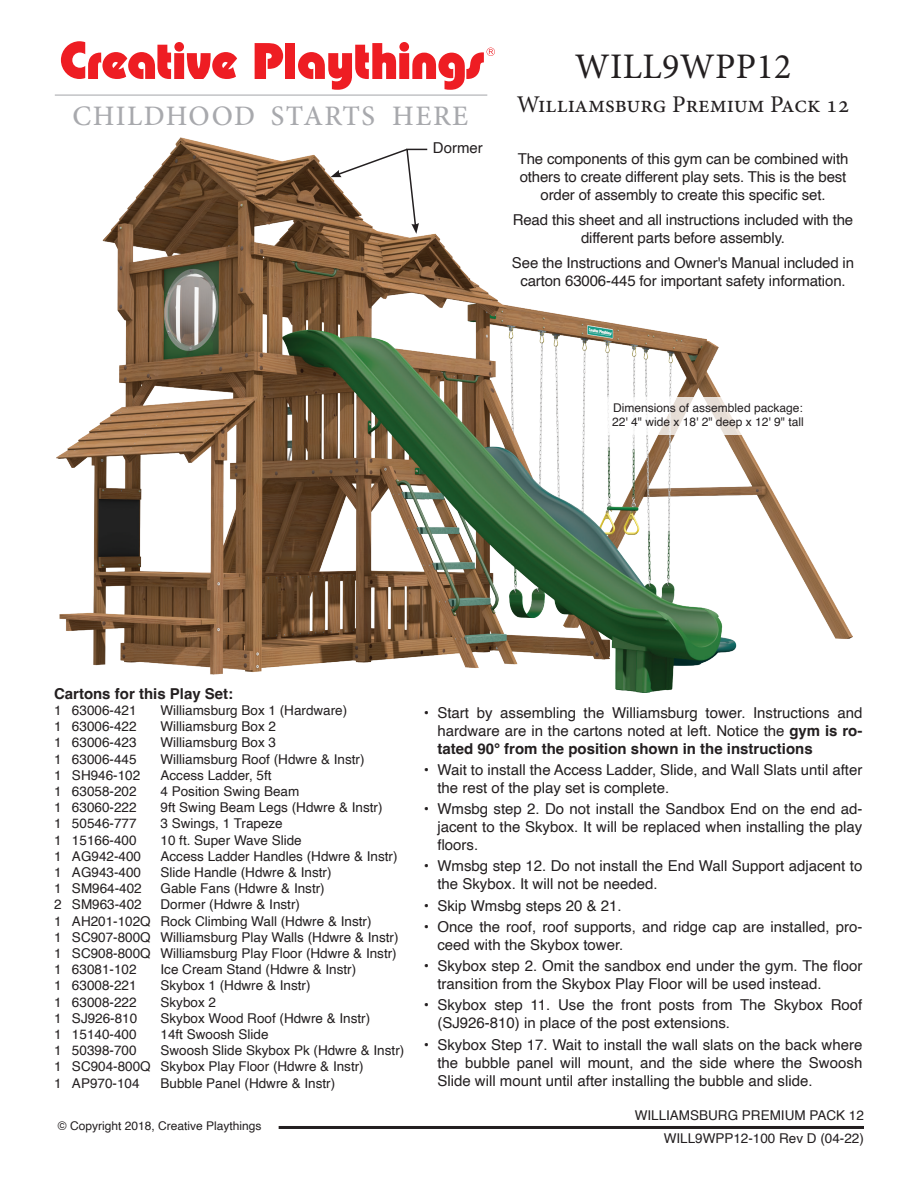
<style>
.page{position:relative;width:918px;height:1188px;background:#fff}
.page>*{position:absolute;margin:0;border:0;box-sizing:border-box;transform-origin:0 0}
.t1{font:36px "Minion Pro";letter-spacing:.01em;color:#231f20}
.t2{font:500 28.2px "Minion Pro";letter-spacing:.05em;color:#a8a9ad}
.t3{font:24px "Minion Pro";color:#231f20}
.t4{font:15px/18px "Helvetica";color:#231f20}
.t5{font:700 15px "Helvetica";color:#231f20}
.t6{font:13.5px/16.2px "Helvetica";color:#231f20}
.t7{font:12px/14.4px "Helvetica";color:#231f20}
.s1{font-weight:700}
</style>
<div class="page">
<hr style="left:279px;top:1126px;width:585px;height:3px;background:#231f20">
<img style="left:56px;top:137px;width:796px;height:555px">
<svg style="left:606px;top:397px;width:204px;height:38px"></svg>
<svg style="left:255px;top:43px;width:28px;height:36px"></svg>
<div style="left:285px;top:43px;width:10px;height:36px;background:#ee1d23"></div>
<svg style="left:61px;top:41px;width:176px;height:38px"></svg>
<svg style="left:298px;top:42px;width:197px;height:48px"></svg>
<hr style="left:55px;top:95px;width:432px;height:1px;background:#a8a9ad">
<svg style="left:330px;top:147px;width:99px;height:87px"></svg>
<h2 class="t2" style="left:72px;top:97px;width:397px">CHILDHOOD STARTS HERE</h2>
<p class="t4" style="left:433px;top:140px;width:51px">Dormer</p>
<h1 class="t1" style="left:575px;top:43px;width:218px">WILL9WPP12</h1>
<h3 class="t3" style="left:517px;top:88px;width:334px">Williamsburg Premium Pack 12</h3>
<p class="t4" style="left:518px;top:150px;width:332px;text-align:center">The components of this gym can be combined with others to create different play sets. This is the best order of assembly to create this specific set.</p>
<p class="t4" style="left:513px;top:211px;width:342px;text-align:center">Read this sheet and all instructions included with the different parts before assembly.</p>
<p class="t4" style="left:512px;top:254px;width:344px;text-align:center">See the Instructions and Owner's Manual included in carton 63006-445 for important safety information.</p>
<p class="t7" style="left:612px;top:401px;width:193px">Dimensions of assembled package:<br>22' 4" wide x 18' 2" deep x 12' 9" tall</p>
<p class="t5" style="left:54px;top:684px;width:181px">Cartons for this Play Set:</p>
<p class="t6" style="left:54px;top:703px;width:84px">1 63006-421</p>
<p class="t6" style="left:161px;top:703px;width:188px">Williamsburg Box 1 (Hardware)</p>
<p class="t6" style="left:54px;top:719px;width:84px">1 63006-422</p>
<p class="t6" style="left:161px;top:719px;width:117px">Williamsburg Box 2</p>
<p class="t6" style="left:54px;top:735px;width:84px">1 63006-423</p>
<p class="t6" style="left:161px;top:735px;width:117px">Williamsburg Box 3</p>
<p class="t6" style="left:54px;top:751px;width:84px">1 63006-445</p>
<p class="t6" style="left:161px;top:751px;width:206px">Williamsburg Roof (Hdwre &amp; Instr)</p>
<p class="t6" style="left:54px;top:767px;width:88px">1 SH946-102</p>
<p class="t6" style="left:161px;top:767px;width:113px">Access Ladder, 5ft</p>
<p class="t6" style="left:54px;top:784px;width:84px">1 63058-202</p>
<p class="t6" style="left:161px;top:784px;width:140px">4 Position Swing Beam</p>
<p class="t6" style="left:54px;top:800px;width:84px">1 63060-222</p>
<p class="t6" style="left:161px;top:800px;width:224px">9ft Swing Beam Legs (Hdwre &amp; Instr)</p>
<p class="t6" style="left:54px;top:816px;width:84px">1 50546-777</p>
<p class="t6" style="left:161px;top:816px;width:124px">3 Swings, 1 Trapeze</p>
<p class="t6" style="left:54px;top:832px;width:84px">1 15166-400</p>
<p class="t6" style="left:161px;top:832px;width:143px">10 ft. Super Wave Slide</p>
<p class="t6" style="left:54px;top:848px;width:89px">1 AG942-400</p>
<p class="t6" style="left:161px;top:848px;width:239px">Access Ladder Handles (Hdwre &amp; Instr)</p>
<p class="t6" style="left:54px;top:865px;width:89px">1 AG943-400</p>
<p class="t6" style="left:161px;top:865px;width:173px">Slide Handle (Hdwre &amp; Instr)</p>
<p class="t6" style="left:54px;top:881px;width:89px">1 SM964-402</p>
<p class="t6" style="left:161px;top:881px;width:166px">Gable Fans (Hdwre &amp; Instr)</p>
<p class="t6" style="left:54px;top:897px;width:89px">2 SM963-402</p>
<p class="t6" style="left:54px;top:897px;width:346px;text-indent:107px">Dormer (Hdwre &amp; Instr)<br>1 AH201-102Q Rock Climbing Wall (Hdwre &amp; Instr)<br>1 SC907-800Q Williamsburg Play Walls (Hdwre &amp; Instr)<br>1 SC908-800Q Williamsburg Play Floor (Hdwre &amp; Instr)<br>1 63081-102</p>
<p class="t6" style="left:161px;top:962px;width:197px">Ice Cream Stand (Hdwre &amp; Instr)</p>
<p class="t6" style="left:54px;top:978px;width:84px">1 63008-221</p>
<p class="t6" style="left:161px;top:978px;width:152px">Skybox 1 (Hdwre &amp; Instr)</p>
<p class="t6" style="left:54px;top:994px;width:84px">1 63008-222</p>
<p class="t6" style="left:161px;top:994px;width:57px">Skybox 2</p>
<p class="t6" style="left:54px;top:1010px;width:85px">1 SJ926-810</p>
<p class="t6" style="left:161px;top:1010px;width:211px">Skybox Wood Roof (Hdwre &amp; Instr)</p>
<p class="t6" style="left:54px;top:1027px;width:84px">1 15140-400</p>
<p class="t6" style="left:161px;top:1027px;width:110px">14ft Swoosh Slide</p>
<p class="t6" style="left:54px;top:1043px;width:84px">1 50398-700</p>
<p class="t6" style="left:54px;top:1043px;width:352px;text-indent:107px">Swoosh Slide Skybox Pk (Hdwre &amp; Instr)<br>1 SC904-800Q Skybox Play Floor (Hdwre &amp; Instr)<br>1 AP970-104</p>
<p class="t6" style="left:161px;top:1075px;width:176px">Bubble Panel (Hdwre &amp; Instr)</p>
<p class="t7" style="left:58px;top:1119px;width:205px">© Copyright 2018, Creative Playthings</p>
<p class="t4" style="left:437px;top:704px;width:426px;text-align:justify;text-indent:-14px">• Start by assembling the Williamsburg tower. Instructions and hardware are in the cartons noted at left. Notice the <span class="s1">gym is ro&shy;tated 90° from the position shown in the instructions</span></p>
<p class="t4" style="left:437px;top:761px;width:426px;text-indent:-14px">• Wait to install the Access Ladder, Slide, and Wall Slats until after the rest of the play set is complete.</p>
<p class="t4" style="left:437px;top:800px;width:426px;text-align:justify;text-indent:-14px">• Wmsbg step 2. Do not install the Sandbox End on the end ad&shy;jacent to the Skybox. It will be replaced when installing the play floors.</p>
<p class="t4" style="left:437px;top:858px;width:426px;text-indent:-14px">• Wmsbg step 12. Do not install the End Wall Support adjacent to the Skybox. It will not be needed.</p>
<p class="t4" style="left:424px;top:897px;width:199px">• Skip Wmsbg steps 20 &amp; 21.</p>
<p class="t4" style="left:437px;top:918px;width:426px;text-indent:-14px">• Once the roof, roof supports, and ridge cap are installed, pro&shy;ceed with the Skybox tower.</p>
<p class="t4" style="left:437px;top:957px;width:426px;text-indent:-13px">• Skybox step 2. Omit the sandbox end under the gym. The floor transition from the Skybox Play Floor will be used instead.</p>
<p class="t4" style="left:437px;top:997px;width:426px;text-indent:-14px">• Skybox step 11. Use the front posts from The Skybox Roof (SJ926-810) in place of the post extensions.</p>
<p class="t4" style="left:437px;top:1036px;width:426px;text-align:justify;text-indent:-14px">• Skybox Step 17. Wait to install the wall slats on the back where the bubble panel will mount, and the side where the Swoosh Slide will mount until after installing the bubble and slide.</p>
<p class="t6" style="left:635px;top:1103px;width:231px;line-height:23.7px;text-align:right">WILLIAMSBURG PREMIUM PACK 12<br>WILL9WPP12-100 Rev D (04-22)</p>
</div>
